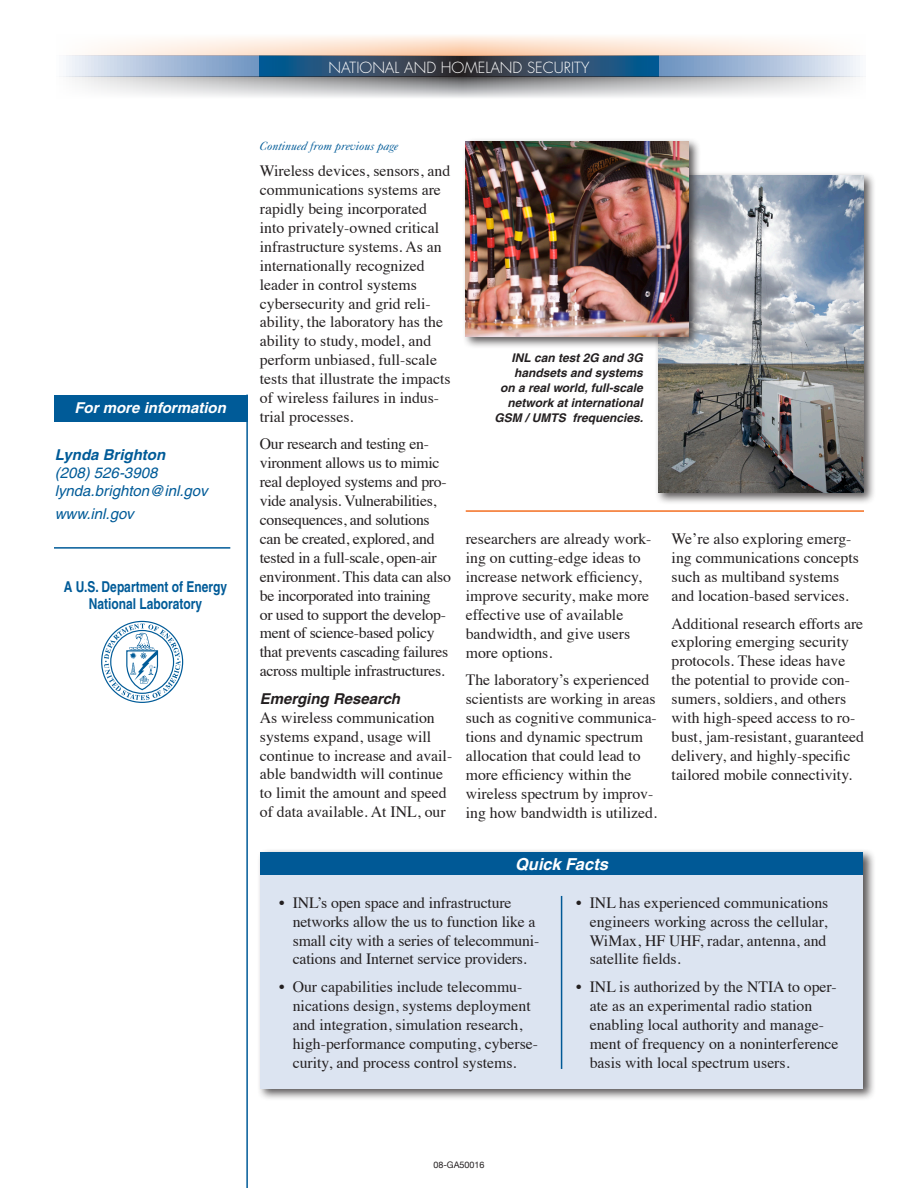
<style>
.page{position:relative;width:918px;height:1188px;background:#fff}
.page>*{position:absolute;margin:0;border:0;box-sizing:border-box;transform-origin:0 0}
.Subhead_2{font:italic 700 16.5px "Helvetica";color:#fff}
.Body_Text{font:15.75px/18.9px "Times";color:#231f20}
.Bullet_Text{font:15.75px/18.9px "Times";color:#231f20}
.Body_Text-2{font:15.75px/18.9px "Times";letter-spacing:-.02em;color:#231f20}
.Contact_Information{font:italic 15px "Helvetica";color:#005b98}
.t1{font:300 15px "Futura";color:#fff}
.Subhead_2-2{font:700 15px "Helvetica";color:#005b98;scale:.8 1}
.Body_Text-3{font:700 15px "Helvetica";color:#005b98;scale:.8 1}
.Subhead_2-3{font:italic 700 15px "Helvetica";color:#fff}
.Subhead_2-4{font:italic 700 15px "Helvetica";color:#231f20}
.Contact_Name{font:italic 700 15px "Helvetica";color:#005b98}
.t2{font:italic 700 12px/15px "Helvetica";color:#231f20;text-align:right}
.Continued_on__from{font:italic 12px "Caslon Five Forty";color:#005b98}
.File_Number{font:9px "Helvetica Neue";color:#231f20}
</style>
<div class="page">
<svg style="left:66px;top:55px;width:794px;height:21px;background:#adc0db"></svg>
<svg style="left:259px;top:55px;width:400px;height:21px;background:#2f4e68"></svg>
<svg style="left:91px;top:35px;width:743px;height:20px"></svg>
<svg style="left:63px;top:76px;width:800px;height:22px"></svg>
<svg style="left:101px;top:621px;width:82px;height:82px"></svg>
<hr style="left:54px;top:547px;width:176px;height:2px;background:#005b98">
<div style="left:54px;top:395px;width:193px;height:27px;background:#005b98"></div>
<hr style="left:246px;top:395px;width:2px;height:793px;background:#005b98">
<div style="left:257px;top:848px;width:619px;height:254px;background:#231f20;opacity:.75"></div>
<div style="left:260px;top:852px;width:603px;height:236px;background:#dce4f1"></div>
<hr style="left:561px;top:896px;width:1px;height:173px;background:#005996">
<div style="left:260px;top:852px;width:603px;height:23px;background:#005996"></div>
<div style="left:654px;top:172px;width:222px;height:333px;background:#231f20;opacity:.75"></div>
<img style="left:658px;top:176px;width:206px;height:316px">
<div style="left:462px;top:137px;width:239px;height:212px;background:#231f20;opacity:.75"></div>
<img style="left:466px;top:141px;width:222px;height:196px">
<hr style="left:466px;top:510px;width:398px;height:2px;background:#f36e21">
<p class="Subhead_2-3" style="left:74px;top:398px;width:153px">For more information</p>
<p class="Contact_Name" style="left:55px;top:446px;width:112px">Lynda Brighton</p>
<p class="Contact_Information" style="left:55px;top:464px;width:104px">(208) 526-3908</p>
<p class="Contact_Information" style="left:55px;top:482px;width:154px">lynda.brighton@inl.gov</p>
<p class="Contact_Information" style="left:55px;top:505px;width:80px">www.inl.gov</p>
<p class="Subhead_2-2" style="left:64px;top:578px;width:206px">A U.S. Department of Energy</p>
<p class="Body_Text-3" style="left:89px;top:594px;width:143px">National Laboratory</p>
<p class="t1" style="left:329px;top:58px;width:262px">NATIONAL AND HOMELAND SECURITY</p>
<p class="Continued_on__from" style="left:260px;top:139px;width:140px">Continued from previous page</p>
<p class="Body_Text" style="left:260px;top:160px;width:192px">Wireless devices, sensors, and communications systems are rapidly being incorporated into privately-owned critical infrastructure systems. As an internationally recognized leader in control systems cybersecurity and grid reli&shy;ability, the laboratory has the ability to study, model, and perform unbiased, full-scale tests that illustrate the impacts of wireless failures in indus&shy;trial processes.</p>
<p class="Body_Text-2" style="left:260px;top:433px;width:193px">Our research and testing en&shy;vironment allows us to mimic real deployed systems and pro&shy;vide analysis. Vulnerabilities, consequences, and solutions can be created, explored, and tested in a full-scale, open-air environment. This data can also be incorporated into training<br>or used to support the develop&shy;ment of science-based policy that prevents cascading failures across multiple infrastructures.</p>
<p class="Subhead_2-4" style="left:260px;top:689px;width:142px">Emerging Research</p>
<p class="Body_Text" style="left:260px;top:707px;width:194px">As wireless communication systems expand, usage will continue to increase and avail&shy;able bandwidth will continue to limit the amount and speed of data available. At INL, our</p>
<p class="t2" style="left:495px;top:350px;width:150px">INL can test 2G and 3G handsets and systems<br>on a real world, full-scale network at international<br>GSM / UMTS frequencies.</p>
<p class="Body_Text" style="left:466px;top:528px;width:187px">researchers are already work&shy;ing on cutting-edge ideas to increase network efficiency, improve security, make more effective use of available bandwidth, and give users more options.</p>
<p class="Body_Text" style="left:466px;top:669px;width:193px">The laboratory’s experienced scientists are working in areas such as cognitive communica&shy;tions and dynamic spectrum allocation that could lead to more efficiency within the wireless spectrum by improv&shy;ing how bandwidth is utilized.</p>
<p class="Subhead_2" style="left:515px;top:854px;width:94px">Quick Facts</p>
<p class="Body_Text" style="left:672px;top:528px;width:189px">We’re also exploring emerg&shy;ing communications concepts such as multiband systems and location-based services.</p>
<p class="Body_Text" style="left:672px;top:612px;width:194px">Additional research efforts are exploring emerging security protocols. These ideas have the potential to provide con&shy;sumers, soldiers, and others with high-speed access to ro&shy;bust, jam-resistant, guaranteed delivery, and highly-specific tailored mobile connectivity.</p>
<p class="Bullet_Text" style="left:293px;top:892px;width:248px;text-indent:-14px">• INL’s open space and infrastructure networks allow the us to function like a small city with a series of telecommuni&shy;cations and Internet service providers.</p>
<p class="Bullet_Text" style="left:293px;top:976px;width:247px;text-indent:-14px">• Our capabilities include telecommu&shy;nications design, systems deployment and integration, simulation research, high-performance computing, cyberse&shy;curity, and process control systems.</p>
<p class="Bullet_Text" style="left:590px;top:892px;width:240px;text-indent:-14px">• INL has experienced communications engineers working across the cellular,<br>WiMax, HF UHF, radar, antenna, and satellite fields.</p>
<p class="Bullet_Text" style="left:590px;top:976px;width:250px;text-indent:-14px">• INL is authorized by the NTIA to oper&shy;ate as an experimental radio station enabling local authority and manage&shy;ment of frequency on a noninterference basis with local spectrum users.</p>
<p class="File_Number" style="left:433px;top:1159px;width:53px">08-GA50016</p>
</div>
